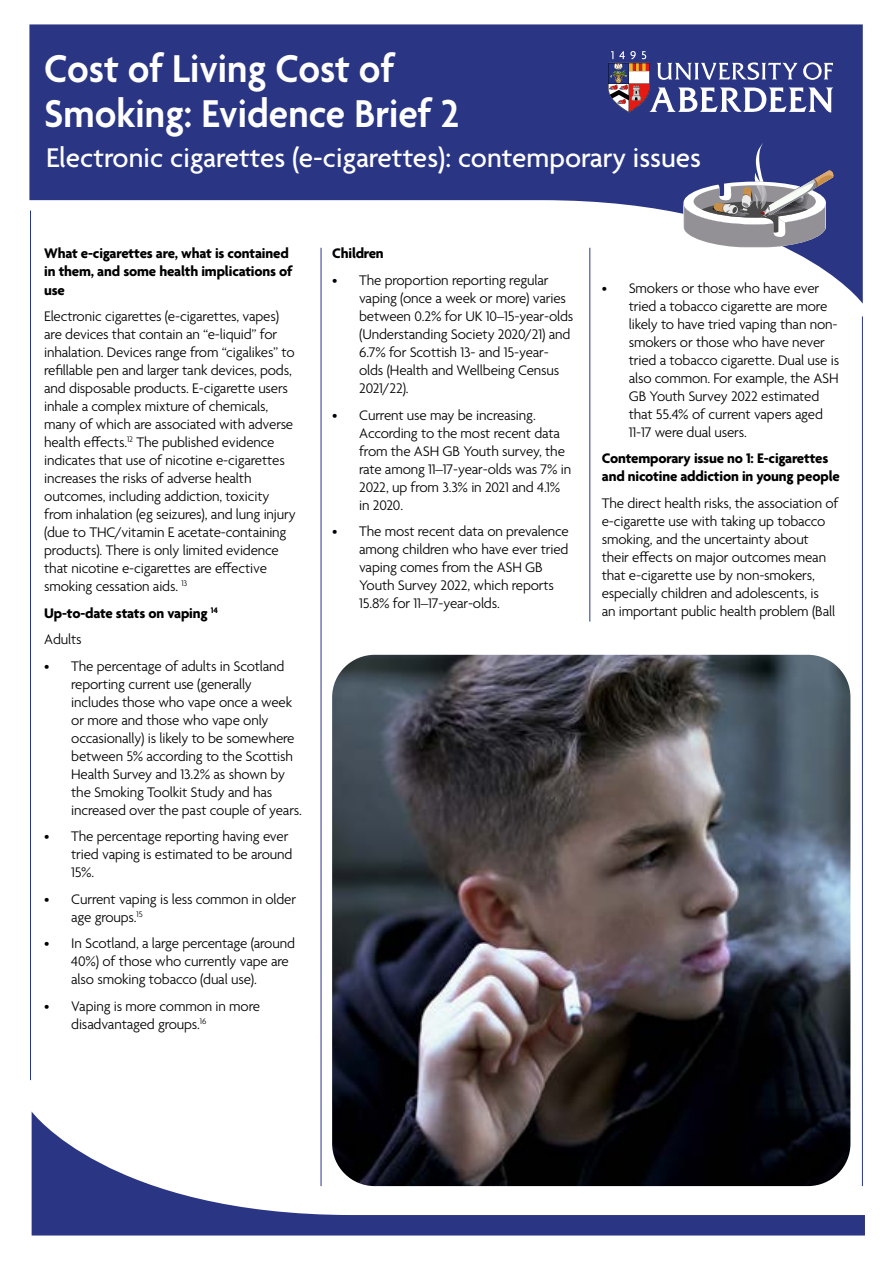
<style>
.page{position:relative;width:893px;height:1263px;background:#fff}
.page>*{position:absolute;margin:0;border:0;box-sizing:border-box;transform-origin:0 0}
.t1{font:600 42px/45px "Agenda";color:#fff;scale:.94 1}
.t2{font:500 29.25px "Agenda";color:#fff}
.t3{font:300 15px/18px "Agenda";letter-spacing:-.01em;color:#000}
.t4{font:700 15px/18px "Agenda";letter-spacing:-.01em;color:#000}
</style>
<div class="page">
<hr style="left:862px;top:316px;width:1px;height:870px;background:#283583">
<hr style="left:30px;top:210px;width:1px;height:870px;background:#283583">
<hr style="left:590px;top:248px;width:1px;height:373px;background:#283583">
<hr style="left:321px;top:248px;width:1px;height:938px;background:#283583">
<svg style="left:29px;top:24px;width:834px;height:280px;fill:#2a3684"></svg>
<svg style="left:608px;top:51px;width:225px;height:61px"></svg>
<img style="left:756px;top:143px;width:7px;height:18px">
<svg style="left:683px;top:161px;width:151px;height:87px"></svg>
<img style="left:332px;top:655px;width:518px;height:456px">
<svg style="left:32px;top:1111px;width:833px;height:124px"></svg>
<p class="t1" style="left:44px;top:49px;width:443px">Cost of Living Cost of<br>Smoking: Evidence Brief 2</p>
<p class="t2" style="left:46px;top:142px;width:657px">Electronic cigarettes (e-cigarettes): contemporary issues</p>
<p class="t4" style="left:44px;top:246px;width:250px">What e-cigarettes are, what is contained in them, and some health implications of use</p>
<p class="t4" style="left:332px;top:246px;width:53px">Children</p>
<p class="t3" style="left:359px;top:272px;width:208px;text-indent:-27px">• The proportion reporting regular vaping (once a week or more) varies</p>
<p class="t3" style="left:602px;top:280px;width:219px">• Smokers or those who have ever</p>
<p class="t3" style="left:629px;top:298px;width:212px">tried a tobacco cigarette are more likely to have tried vaping than non&shy;smokers or those who have never tried a tobacco cigarette. Dual use is also common. For example, the ASH<br>GB Youth Survey 2022 estimated that 55.4% of current vapers aged<br>11-17 were dual users.</p>
<h5 class="t4" style="left:602px;top:450px;width:239px">Contemporary issue no 1: E-cigarettes and nicotine addiction in young people</h5>
<p class="t3" style="left:602px;top:495px;width:239px">The direct health risks, the association of e-cigarette use with taking up tobacco smoking, and the uncertainty about their efects on major outcomes mean that e-cigarette use by non-smokers, especially children and adolescents, is<br>an important public health problem (Ball</p>
<p class="t3" style="left:44px;top:308px;width:253px">Electronic cigarettes (e-cigarettes, vapes) are devices that contain an “e-liquid” for inhalation. Devices range from “cigalikes” to refllable pen and larger tank devices, pods, and disposable products. E-cigarette users inhale a complex mixture of chemicals, many of which are associated with adverse health efects.<sup>12</sup> The published evidence indicates that use of nicotine e-cigarettes increases the risks of adverse health outcomes, including addiction, toxicity from inhalation (eg seizures), and lung injury (due to THC/vitamin E acetate-containing products). There is only limited evidence that nicotine e-cigarettes are efective smoking cessation aids. <sup>13</sup></p>
<p class="t4" style="left:44px;top:605px;width:175px">Up-to-date stats on vaping <sup>14</sup></p>
<p class="t3" style="left:44px;top:631px;width:39px">Adults</p>
<p class="t3" style="left:71px;top:658px;width:232px;text-indent:-27px">• The percentage of adults in Scotland reporting current use (generally includes those who vape once a week or more and those who vape only occasionally) is likely to be somewhere between 5% according to the Scottish Health Survey and 13.2% as shown by the Smoking Toolkit Study and has increased over the past couple of years.</p>
<p class="t3" style="left:71px;top:828px;width:223px;text-indent:-27px">• The percentage reporting having ever tried vaping is estimated to be around<br>15%.</p>
<p class="t3" style="left:71px;top:891px;width:226px;text-indent:-27px">• Current vaping is less common in older age groups.<sup>15</sup></p>
<p class="t3" style="left:71px;top:935px;width:225px;text-indent:-27px">• In Scotland, a large percentage (around<br>40%) of those who currently vape are also smoking tobacco (dual use).</p>
<p class="t3" style="left:71px;top:998px;width:190px;text-indent:-27px">• Vaping is more common in more disadvantaged groups.<sup>16</sup></p>
<p class="t3" style="left:359px;top:308px;width:216px">between 0.2% for UK 10–15-year-olds (Understanding Society 2020/21) and<br>6.7% for Scottish 13- and 15-year&shy;olds (Health and Wellbeing Census<br>2021/22).</p>
<p class="t3" style="left:359px;top:407px;width:214px;text-indent:-27px">• Current use may be increasing.<br>According to the most recent data from the ASH GB Youth survey, the rate among 11–17-year-olds was 7% in<br>2022, up from 3.3% in 2021 and 4.1% in 2020.</p>
<p class="t3" style="left:359px;top:523px;width:211px;text-indent:-27px">• The most recent data on prevalence among children who have ever tried vaping comes from the ASH GB<br>Youth Survey 2022, which reports<br>15.8% for 11–17-year-olds.</p>
</div>
